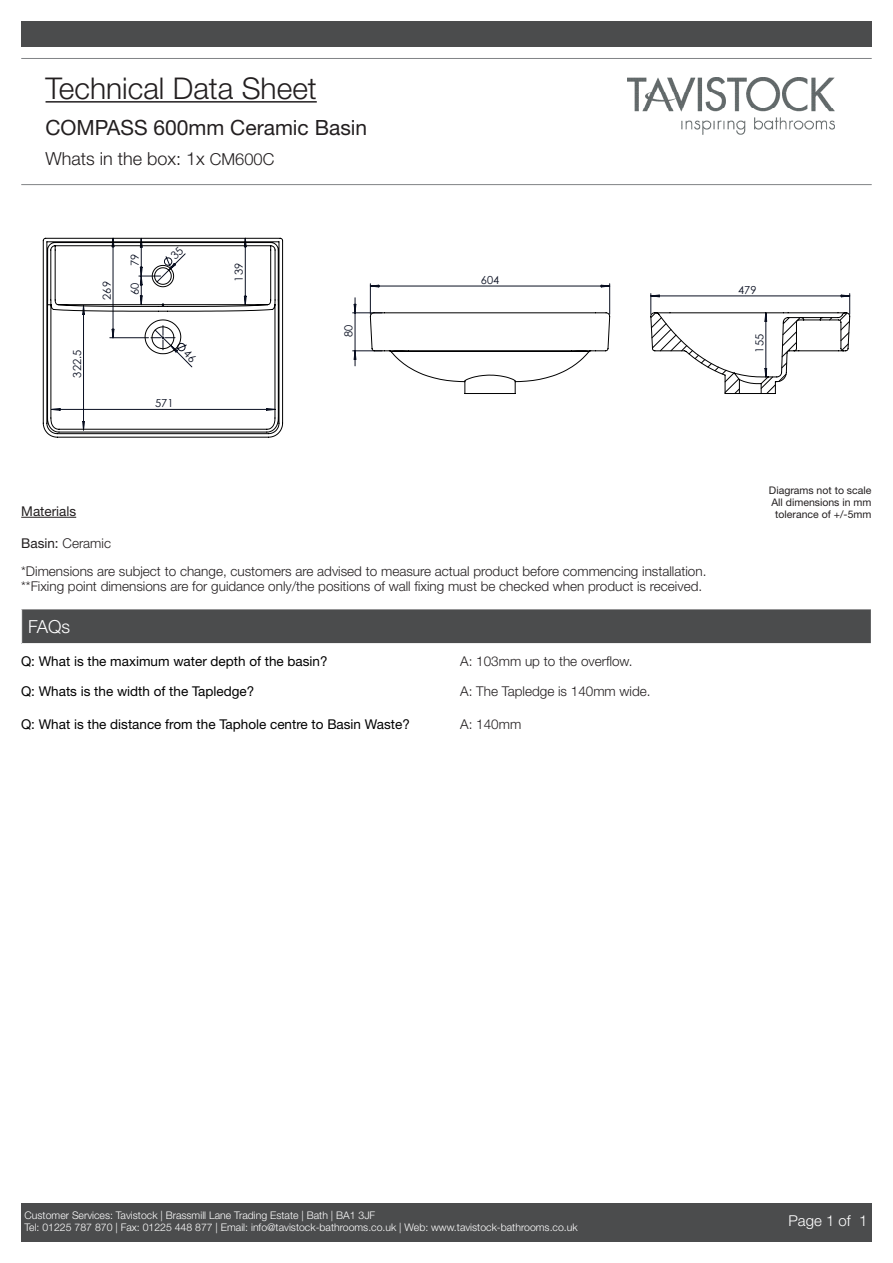
<style>
.page{position:relative;width:893px;height:1263px;background:#fff}
.page>*{position:absolute;margin:0;border:0;box-sizing:border-box;transform-origin:0 0}
.t1{font:300 30px "Helvetica Neue LT Std";color:#231f20}
.t2{font:21px "Helvetica Neue LT Std";color:#231f20}
.t3{font:300 18px "Helvetica Neue LT Std";color:#231f20}
.t4{font:300 18px "Helvetica Neue LT Std";color:#fff}
.t5{font:300 15px "Helvetica Neue LT Std";color:#fff}
.t6{font:300 13.5px/15px "Helvetica Neue LT Std";color:#231f20}
.t7{font:13.5px "Helvetica Neue LT Std";color:#000001}
.t8{font:13.5px "Helvetica Neue LT Std";color:#231f20}
.t9{font:11.1px "Century Gothic";color:#090f21}
.t10{font:10.95px "Century Gothic";color:#090f21}
.t11{font:300 10.5px/12.6px "Helvetica Neue LT Std";color:#fff}
.t12{font:10.5px/12px "Helvetica Neue LT Std";color:#231f20;text-align:right}
.s1{font-size:16.5px}
.s2{font-weight:400}
</style>
<div class="page">
<div style="left:21px;top:1203px;width:851px;height:38px;background:#4b4c4d"></div>
<hr style="left:46px;top:101px;width:271px;height:2px;background:#231f20">
<img style="left:628px;top:78px;width:206px;height:57px">
<hr style="left:21px;top:58px;width:851px;height:1px;background:#808285">
<hr style="left:21px;top:184px;width:851px;height:1px;background:#808285">
<div style="left:21px;top:21px;width:851px;height:26px;background:#4b4c4d"></div>
<div style="left:22px;top:609px;width:849px;height:35px;background:#4b4c4d"></div>
<hr style="left:21px;top:643px;width:851px;height:1px;background:#fff">
<hr style="left:21px;top:517px;width:55px;height:1px;background:#231f20">
<svg style="left:650px;top:293px;width:200px;height:19px"></svg>
<svg style="left:42px;top:237px;width:569px;height:201px"></svg>
<svg style="left:650px;top:312px;width:200px;height:82px"></svg>
<svg style="left:151px;top:326px;width:46px;height:37px"></svg>
<svg style="left:164px;top:246px;width:20px;height:21px"></svg>
<h1 class="t1" style="left:46px;top:70px;width:273px">Technical Data Sheet</h1>
<h2 class="t2" style="left:45px;top:115px;width:323px">COMPASS 600mm Ceramic Basin</h2>
<h3 class="t3" style="left:45px;top:148px;width:230px">Whats in the box: 1x <span class="s1">CM600C</span></h3>
<p class="t9" style="left:69px;top:377px;width:29px;rotate:-90deg">322.5</p>
<p class="t9" style="left:99px;top:300px;width:20px;rotate:-90deg">269</p>
<p class="t9" style="left:127px;top:266px;width:14px;rotate:-90deg">79</p>
<p class="t9" style="left:231px;top:282px;width:20px;rotate:-90deg">139</p>
<p class="t9" style="left:481px;top:272px;width:20px">604</p>
<p class="t9" style="left:127px;top:295px;width:14px;rotate:-90deg">60</p>
<p class="t10" style="left:738px;top:282px;width:20px">479</p>
<p class="t9" style="left:155px;top:395px;width:20px">571</p>
<p class="t9" style="left:341px;top:337px;width:14px;rotate:-90deg">80</p>
<p class="t9" style="left:752px;top:352px;width:20px;rotate:-90deg">155</p>
<p class="t8" style="left:21px;top:503px;width:56px">Materials</p>
<p class="t6" style="left:21px;top:536px;width:91px"><span class="s2">Basin:</span> Ceramic</p>
<p class="t12" style="left:769px;top:484px;width:104px">Diagrams not to scale<br>All dimensions in mm tolerance of +/-5mm</p>
<p class="t6" style="left:21px;top:563px;width:687px">*Dimensions are subject to change, customers are advised to measure actual product before commencing installation. **Fixing point dimensions are for guidance only/the positions of wall fixing must be checked when product is received.</p>
<h3 class="t4" style="left:28px;top:615px;width:44px">FAQs</h3>
<p class="t7" style="left:21px;top:653px;width:308px">Q: What is the maximum water depth of the basin?</p>
<p class="t7" style="left:21px;top:683px;width:235px">Q: Whats is the width of the Tapledge?</p>
<p class="t7" style="left:21px;top:716px;width:390px">Q: What is the distance from the Taphole centre to Basin Waste?</p>
<p class="t6" style="left:460px;top:653px;width:174px">A: 103mm up to the overflow.</p>
<p class="t6" style="left:460px;top:684px;width:192px">A: The Tapledge is 140mm wide.</p>
<p class="t6" style="left:460px;top:716px;width:63px">A: 140mm</p>
<p class="t11" style="left:25px;top:1208px;width:555px">Customer Services: Tavistock | Brassmill Lane Trading Estate | Bath | BA1 3JF<br>Tel: 01225 787 870 | Fax: 01225 448 877 | Email: info@tavistock-bathrooms.co.uk | Web: www.tavistock-bathrooms.co.uk</p>
<p class="t5" style="left:788px;top:1212px;width:80px">Page 1 of 1</p>
</div>
